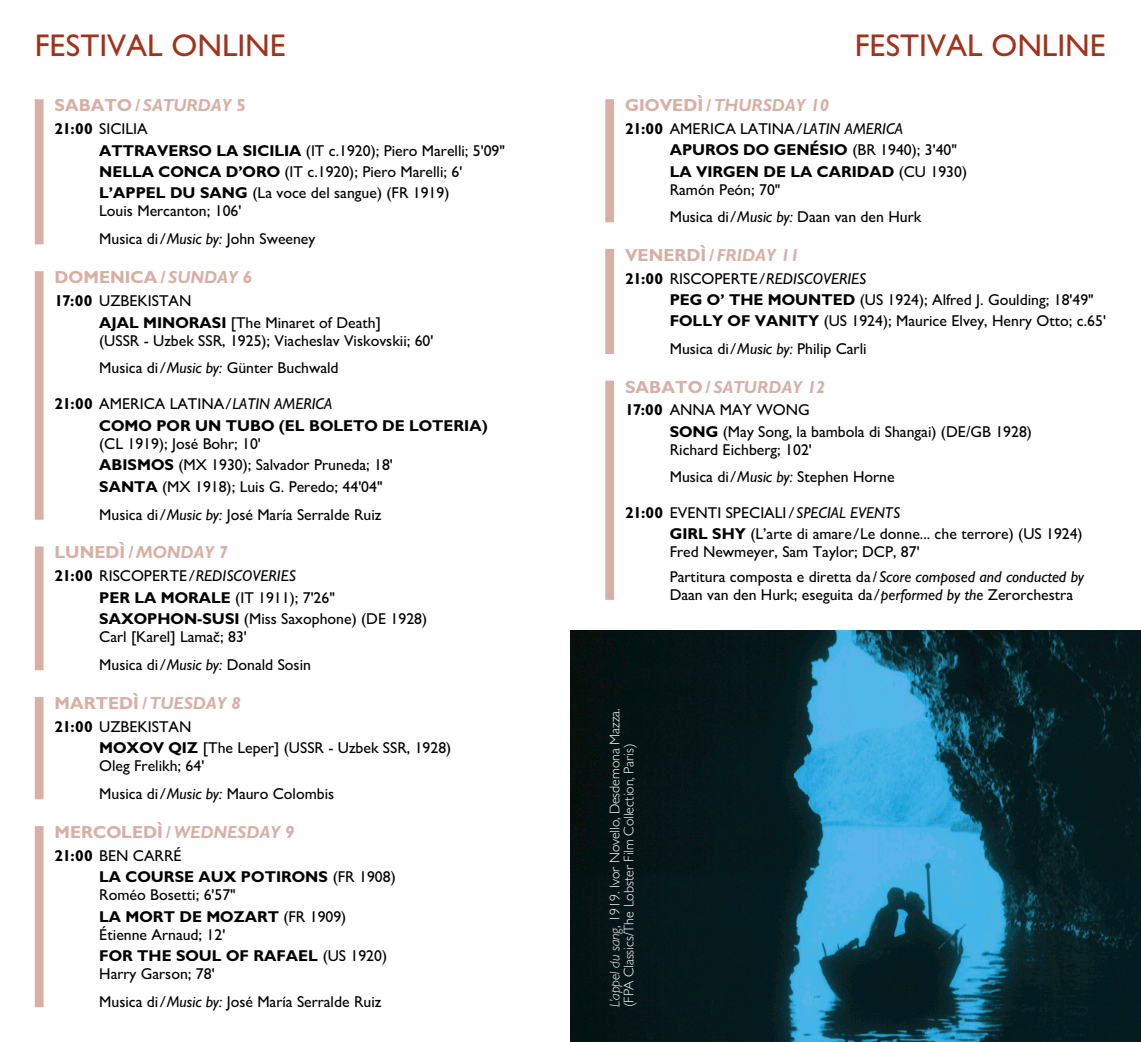
<style>
.page{position:relative;width:1141px;height:1042px;background:#fff}
.page>*{position:absolute;margin:0;border:0;box-sizing:border-box;transform-origin:0 0}
.t1{font:500 31.5px "Gill Sans MT Pro";color:#a2321c}
.GIORNO_SETTIMANA{font:italic 700 17.5px "Gill Sans MT Pro";color:#d8afa4}
.GIORNO_SETTIMANA-2{font:700 17.5px "Gill Sans MT Pro";color:#d8afa4}
.Online___Distanzia_Film{font:500 15.75px/18px "Gill Sans MT Pro";color:#000}
.PIANISTA_Online{font:500 15.75px "Gill Sans MT Pro";color:#000}
.Linea_Online{font:500 15.75px "Gill Sans MT Pro";color:#000}
.Linea_Online___Spazio_Sopra{font:500 15.75px/17.8px "Gill Sans MT Pro";color:#000}
.Online___Distanzia_Film-2{font:700 15.75px/18px "Gill Sans MT Pro";color:#000}
.Linea_Online-2{font:italic 500 15.75px "Gill Sans MT Pro";color:#000}
.Didascalia{font:300 14px/14px "Gill Sans MT Pro";color:#fff}
.s1{font-style:normal}
.s2{font-weight:700}
.s3{font-style:italic}
.s4{font-weight:500}
.s5{font-weight:700;font-style:normal}
</style>
<div class="page">
<div style="left:35px;top:99px;width:9px;height:145px;background:#d8afa4"></div>
<div style="left:35px;top:271px;width:9px;height:249px;background:#d8afa4"></div>
<div style="left:35px;top:546px;width:9px;height:124px;background:#d8afa4"></div>
<div style="left:35px;top:697px;width:9px;height:102px;background:#d8afa4"></div>
<div style="left:35px;top:826px;width:9px;height:181px;background:#d8afa4"></div>
<div style="left:605px;top:99px;width:9px;height:123px;background:#d8afa4"></div>
<div style="left:605px;top:249px;width:9px;height:105px;background:#d8afa4"></div>
<div style="left:605px;top:381px;width:9px;height:219px;background:#d8afa4"></div>
<img style="left:570px;top:630px;width:571px;height:412px">
<h1 class="t1" style="left:35px;top:27px;width:253px">FESTIVAL ONLINE</h1>
<h1 class="t1" style="left:855px;top:27px;width:253px">FESTIVAL ONLINE</h1>
<p class="GIORNO_SETTIMANA" style="left:55px;top:94px;width:193px"><span class="s1">SABATO</span> / SATURDAY <span class="s1">5</span></p>
<p class="Linea_Online" style="left:55px;top:119px;width:95px"><span class="s2">21:00</span> SICILIA</p>
<p class="Online___Distanzia_Film" style="left:99px;top:141px;width:407px"><span class="s2">ATTRAVERSO LA SICILIA</span> (IT c.1920); Piero Marelli; 5'09"</p>
<p class="Online___Distanzia_Film" style="left:99px;top:163px;width:365px"><span class="s2">NELLA CONCA D’ORO</span> (IT c.1920); Piero Marelli; 6'</p>
<p class="Online___Distanzia_Film" style="left:99px;top:184px;width:352px"><span class="s2">L’APPEL DU SANG</span> (La voce del sangue) (FR 1919)<br>Louis Mercanton; 106'</p>
<p class="PIANISTA_Online" style="left:99px;top:230px;width:218px">Musica di<span class="s3">/Music by:</span> John Sweeney</p>
<p class="GIORNO_SETTIMANA-2" style="left:55px;top:266px;width:199px">DOMENICA <span class="s3">/ SUNDAY 6</span></p>
<p class="Linea_Online" style="left:55px;top:291px;width:138px"><span class="s2">17:00</span> UZBEKISTAN</p>
<p class="Online___Distanzia_Film" style="left:99px;top:313px;width:336px"><span class="s2">AJAL MINORASI</span> [The Minaret of Death]<br>(USSR - Uzbek SSR, 1925); Viacheslav Viskovskii; 60'</p>
<p class="PIANISTA_Online" style="left:99px;top:359px;width:241px">Musica di<span class="s3">/Music by:</span> Günter Buchwald</p>
<p class="Linea_Online" style="left:55px;top:395px;width:279px"><span class="s2">21:00</span> AMERICA LATINA<span class="s3">/ LATIN AMERICA</span></p>
<p class="Online___Distanzia_Film-2" style="left:99px;top:416px;width:390px">COMO POR UN TUBO (EL BOLETO DE LOTERIA) <span class="s4">(CL 1919); José Bohr; 10'</span></p>
<p class="Online___Distanzia_Film" style="left:99px;top:456px;width:295px"><span class="s2">ABISMOS</span> (MX 1930); Salvador Pruneda; 18'</p>
<p class="Online___Distanzia_Film" style="left:99px;top:477px;width:285px"><span class="s2">SANTA</span> (MX 1918); Luis G. Peredo; 44'04"</p>
<p class="PIANISTA_Online" style="left:99px;top:505px;width:284px">Musica di<span class="s3">/Music by:</span> José María Serralde Ruiz</p>
<p class="GIORNO_SETTIMANA" style="left:55px;top:542px;width:175px"><span class="s1">LUNEDÌ</span> / MONDAY 7</p>
<p class="Linea_Online-2" style="left:55px;top:567px;width:243px"><span class="s5">21:00</span> <span class="s1">RISCOPERTE</span>/REDISCOVERIES</p>
<p class="Online___Distanzia_Film" style="left:99px;top:588px;width:237px"><span class="s2">PER LA MORALE</span> (IT 1911); 7'26"</p>
<p class="Online___Distanzia_Film" style="left:99px;top:610px;width:329px"><span class="s2">SAXOPHON-SUSI</span> (Miss Saxophone) (DE 1928)<br>Carl [Karel] Lamač; 83'</p>
<p class="PIANISTA_Online" style="left:99px;top:655px;width:213px">Musica di<span class="s3">/Music by:</span> Donald Sosin</p>
<p class="GIORNO_SETTIMANA" style="left:55px;top:692px;width:188px"><span class="s1">MARTEDÌ</span> / TUESDAY 8</p>
<p class="Linea_Online" style="left:55px;top:717px;width:138px"><span class="s2">21:00</span> UZBEKISTAN</p>
<p class="Online___Distanzia_Film" style="left:99px;top:739px;width:354px"><span class="s2">MOXOV QIZ</span> [The Leper] (USSR - Uzbek SSR, 1928)<br>Oleg Frelikh; 64'</p>
<p class="PIANISTA_Online" style="left:99px;top:784px;width:237px">Musica di<span class="s3">/Music by:</span> Mauro Colombis</p>
<p class="GIORNO_SETTIMANA" style="left:55px;top:821px;width:241px"><span class="s1">MERCOLEDÌ</span> / WEDNESDAY 9</p>
<p class="Linea_Online" style="left:55px;top:846px;width:129px"><span class="s2">21:00</span> BEN CARRÉ</p>
<p class="Online___Distanzia_Film" style="left:99px;top:868px;width:298px"><span class="s2">LA COURSE AUX POTIRONS</span> (FR 1908)<br>Roméo Bosetti; 6'57"</p>
<p class="Online___Distanzia_Film" style="left:99px;top:907px;width:249px"><span class="s2">LA MORT DE MOZART</span> (FR 1909)<br>Étienne Arnaud; 12'</p>
<p class="Online___Distanzia_Film" style="left:99px;top:947px;width:289px"><span class="s2">FOR THE SOUL OF RAFAEL</span> (US 1920)<br>Harry Garson; 78'</p>
<p class="PIANISTA_Online" style="left:99px;top:992px;width:284px">Musica di<span class="s3">/Music by:</span> José María Serralde Ruiz</p>
<p class="GIORNO_SETTIMANA" style="left:625px;top:94px;width:206px"><span class="s1">GIOVEDÌ</span> / THURSDAY 10</p>
<p class="Linea_Online" style="left:625px;top:119px;width:279px"><span class="s2">21:00</span> AMERICA LATINA<span class="s3">/ LATIN AMERICA</span></p>
<p class="Online___Distanzia_Film-2" style="left:670px;top:141px;width:289px">APUROS DO GENÉSIO <span class="s4">(BR 1940); 3'40"</span></p>
<p class="Online___Distanzia_Film" style="left:670px;top:162px;width:299px"><span class="s2">LA VIRGEN DE LA CARIDAD</span> (CU 1930)<br>Ramón Peón; 70"</p>
<p class="PIANISTA_Online" style="left:670px;top:208px;width:253px">Musica di<span class="s3">/Music by:</span> Daan van den Hurk</p>
<p class="GIORNO_SETTIMANA" style="left:625px;top:244px;width:176px"><span class="s1">VENERDÌ</span> / FRIDAY 11</p>
<p class="Linea_Online-2" style="left:625px;top:269px;width:243px"><span class="s5">21:00</span> <span class="s1">RISCOPERTE</span>/REDISCOVERIES</p>
<p class="Online___Distanzia_Film" style="left:670px;top:290px;width:426px"><span class="s2">PEG O’ THE MOUNTED</span> (US 1924); Alfred J. Goulding; 18'49"</p>
<p class="Online___Distanzia_Film" style="left:670px;top:312px;width:438px"><span class="s2">FOLLY OF VANITY</span> (US 1924); Maurice Elvey, Henry Otto; c.65'</p>
<p class="PIANISTA_Online" style="left:670px;top:339px;width:198px">Musica di<span class="s3">/Music by:</span> Philip Carli</p>
<p class="GIORNO_SETTIMANA" style="left:625px;top:376px;width:202px"><span class="s1">SABATO</span> / SATURDAY 12</p>
<p class="Linea_Online" style="left:625px;top:401px;width:186px"><span class="s2">17:00</span> ANNA MAY WONG</p>
<p class="Online___Distanzia_Film" style="left:670px;top:422px;width:364px"><span class="s2">SONG</span> (May Song, la bambola di Shangai) (DE/GB 1928)<br>Richard Eichberg; 102'</p>
<p class="PIANISTA_Online" style="left:670px;top:468px;width:226px">Musica di<span class="s3">/Music by:</span> Stephen Horne</p>
<p class="Linea_Online" style="left:625px;top:503px;width:277px"><span class="s2">21:00</span> EVENTI SPECIALI <span class="s3">/ SPECIAL EVENTS</span></p>
<p class="Online___Distanzia_Film" style="left:670px;top:525px;width:414px"><span class="s2">GIRL SHY</span> (L’arte di amare <span class="s3">/</span> Le donne... che terrore) (US 1924)<br>Fred Newmeyer, Sam Taylor; DCP, 87'</p>
<p class="Linea_Online___Spazio_Sopra" style="left:670px;top:568px;width:416px">Partitura composta e diretta da / <span class="s3">Score composed and conducted by<br></span>Daan van den Hurk; eseguita da <span class="s3">/ performed by the</span> Zerorchestra</p>
<p class="Didascalia" style="left:608px;top:1007px;width:300px;rotate:-90deg"><span class="s3">L’appel du sang</span>, 1919. Ivor Novello, Desdemona Mazza. (FPA Classics/The Lobster Film Collection, Paris)</p>
</div>
